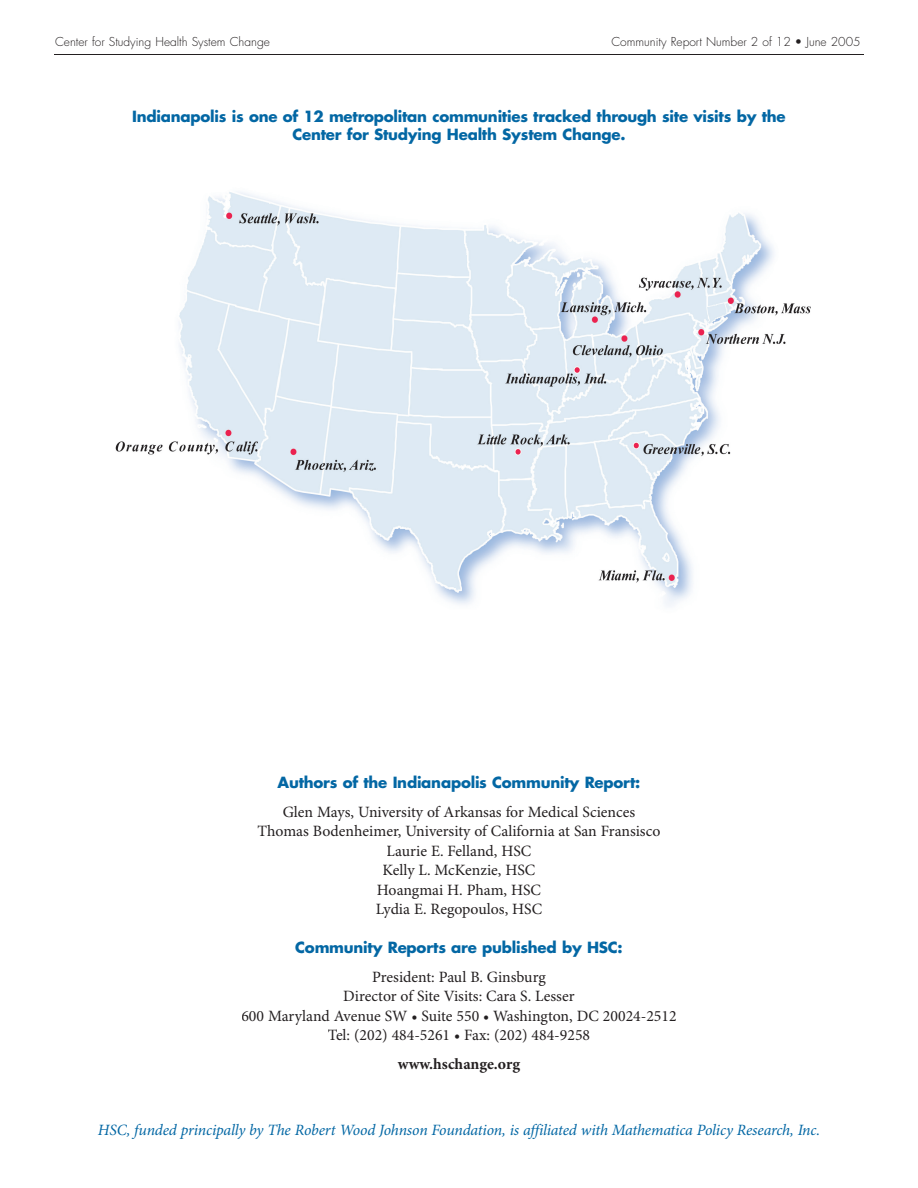
<style>
.page{position:relative;width:918px;height:1188px;background:#fff}
.page>*{position:absolute;margin:0;border:0;box-sizing:border-box;transform-origin:0 0}
.t1{font:15.75px/19.5px "Minion Pro";color:#231f20;text-align:center}
.t2{font:italic 15.75px "Minion Pro";letter-spacing:-.01em;color:#0367a4}
.t3{font:700 15.75px "Minion Pro";color:#231f20}
.t4{font:700 15px/18px "Futura Std";letter-spacing:-.015em;color:#0367a4;text-align:center}
.t5{font:300 12px "Futura Std";color:#231f20}
</style>
<div class="page">
<hr style="left:54px;top:54px;width:810px;height:1px;background:#231f20">
<img style="left:115px;top:192px;width:696px;height:414px">
<p class="t5" style="left:55px;top:35px;width:216px">Center for Studying Health System Change</p>
<p class="t5" style="left:611px;top:35px;width:251px">Community Report Number 2 of 12 • June 2005</p>
<p class="t4" style="left:132px;top:107px;width:655px">Indianapolis is one of 12 metropolitan communities tracked through site visits by the<br>Center for Studying Health System Change.</p>
<p class="t4" style="left:278px;top:773px;width:364px">Authors of the Indianapolis Community Report:</p>
<p class="t1" style="left:257px;top:802px;width:405px">Glen Mays, University of Arkansas for Medical Sciences Thomas Bodenheimer, University of California at San Fransisco Laurie E. Felland, HSC<br>Kelly L. McKenzie, HSC<br>Hoangmai H. Pham, HSC<br>Lydia E. Regopoulos, HSC</p>
<p class="t4" style="left:295px;top:938px;width:329px">Community Reports are published by HSC:</p>
<p class="t1" style="left:241px;top:967px;width:437px">President: Paul B. Ginsburg<br>Director of Site Visits: Cara S. Lesser<br>600 Maryland Avenue SW • Suite 550 • Washington, DC 20024-2512<br>Tel: (202) 484-5261 • Fax: (202) 484-9258</p>
<p class="t3" style="left:398px;top:1054px;width:124px">www.hschange.org</p>
<p class="t2" style="left:98px;top:1120px;width:724px">HSC, funded principally by The Robert Wood Johnson Foundation, is affiliated with Mathematica Policy Research, Inc.</p>
</div>
